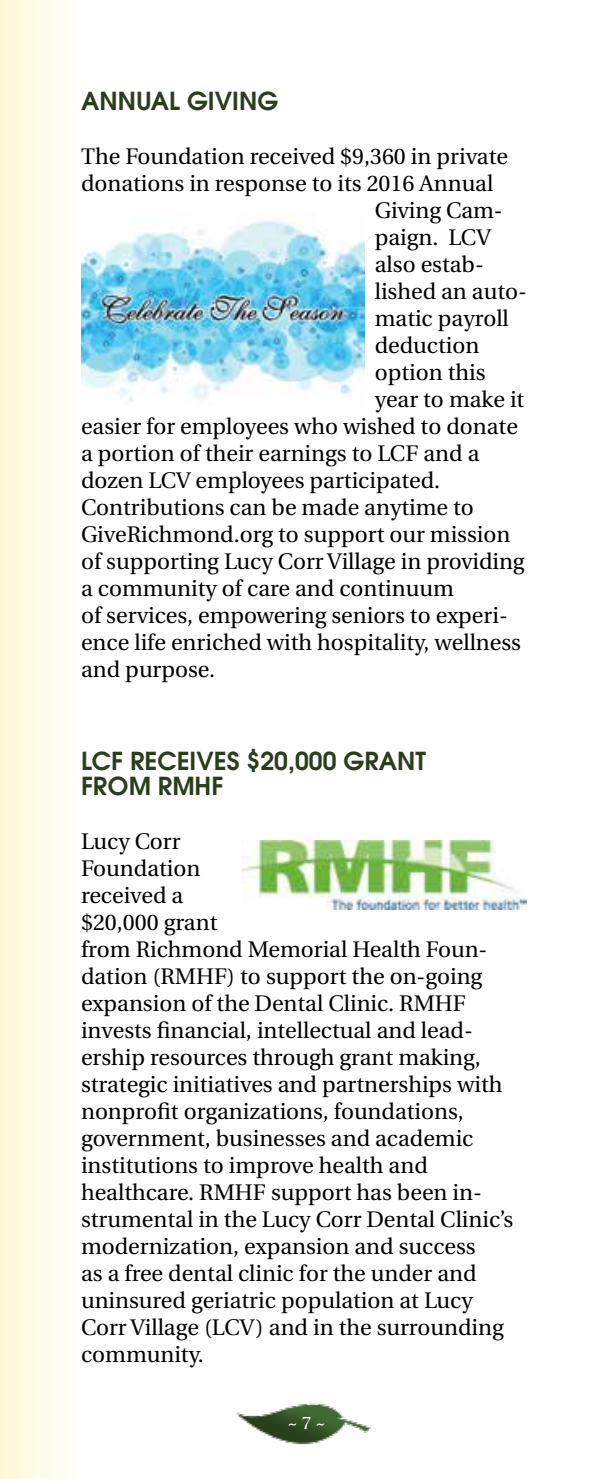
<style>
.page{position:relative;width:608px;height:1479px;background:#fff}
.page>*{position:absolute;margin:0;border:0;box-sizing:border-box;transform-origin:0 0}
.t1{font:600 24.75px "Avant Garde";color:#293f1c}
.t2{font:22.5px/27px "Utopia";color:#000}
.t3{font:18px "Utopia";color:#fff}
</style>
<div class="page">
<div style="left:0;top:0;width:81px;height:1478px;background:linear-gradient(to right,#fcf9d5,#fffffb)"></div>
<img style="left:236px;top:1403px;width:135px;height:42px">
<img style="left:243px;top:841px;width:283px;height:68px">
<img style="left:81px;top:213px;width:283px;height:188px">
<p class="t1" style="left:81px;top:85px;width:37px">ANNUA</p>
<p class="t1" style="left:169px;top:85px;width:54px">L GIVING</p>
<p class="t2" style="left:81px;top:143px;width:428px">The Foundation received $9,360 in private</p>
<p class="t2" style="left:81px;top:170px;width:413px">donations in response to its 2016 Annual</p>
<p class="t2" style="left:374px;top:197px;width:129px">Giving Cam-</p>
<p class="t2" style="left:374px;top:224px;width:117px">paign. LCV</p>
<p class="t2" style="left:374px;top:251px;width:111px">also estab-</p>
<p class="t2" style="left:374px;top:278px;width:154px">lished an auto-</p>
<p class="t2" style="left:374px;top:305px;width:136px">matic payroll</p>
<p class="t2" style="left:374px;top:332px;width:106px">deduction</p>
<p class="t2" style="left:374px;top:359px;width:112px">option this</p>
<p class="t2" style="left:374px;top:386px;width:151px">year to make it</p>
<p class="t2" style="left:81px;top:413px;width:438px">easier for employees who wished to donate</p>
<p class="t2" style="left:81px;top:440px;width:400px">a portion of their earnings to LCF and a</p>
<p class="t2" style="left:81px;top:467px;width:360px">dozen LCV employees participated.</p>
<p class="t2" style="left:81px;top:494px;width:394px">Contributions can be made anytime to</p>
<p class="t2" style="left:81px;top:521px;width:431px">GiveRichmond.org to support our mission</p>
<p class="t2" style="left:81px;top:548px;width:445px">of supporting Lucy Corr Village in providing</p>
<p class="t2" style="left:81px;top:575px;width:374px">a community of care and continuum</p>
<p class="t2" style="left:81px;top:602px;width:428px">of services, empowering seniors to experi-</p>
<p class="t2" style="left:81px;top:629px;width:441px">ence life enriched with hospitality, wellness</p>
<p class="t2" style="left:81px;top:656px;width:135px">and purpose.</p>
<p class="t1" style="left:81px;top:744px;width:78px">LCF RECEIVES</p>
<p class="t1" style="left:246px;top:744px;width:134px">$20,000 GRANT</p>
<p class="t1" style="left:81px;top:769px;width:18px">FROM</p>
<p class="t1" style="left:158px;top:769px;width:67px">RMHF</p>
<p class="t2" style="left:81px;top:827px;width:433px">Lucy Corr<br>Foundation<br>received a<br>$20,000 grant<br>from Richmond Memorial Health Foun&shy;dation (RMHF) to support the on-going expansion of the Dental Clinic. RMHF invests financial, intellectual and lead&shy;ership resources through grant making, strategic initiatives and partnerships with nonprofit organizations, foundations, government, businesses and academic institutions to improve health and healthcare. RMHF support has been in&shy;strumental in the Lucy Corr Dental Clinic’s modernization, expansion and success<br>as a free dental clinic for the under and uninsured geriatric population at Lucy<br>Corr Village (LCV) and in the surrounding community.</p>
<p class="t3" style="left:302px;top:1412px;width:11px">1</p>
<p class="t3" style="left:287px;top:1412px;width:40px">~ 7 ~</p>
</div>
